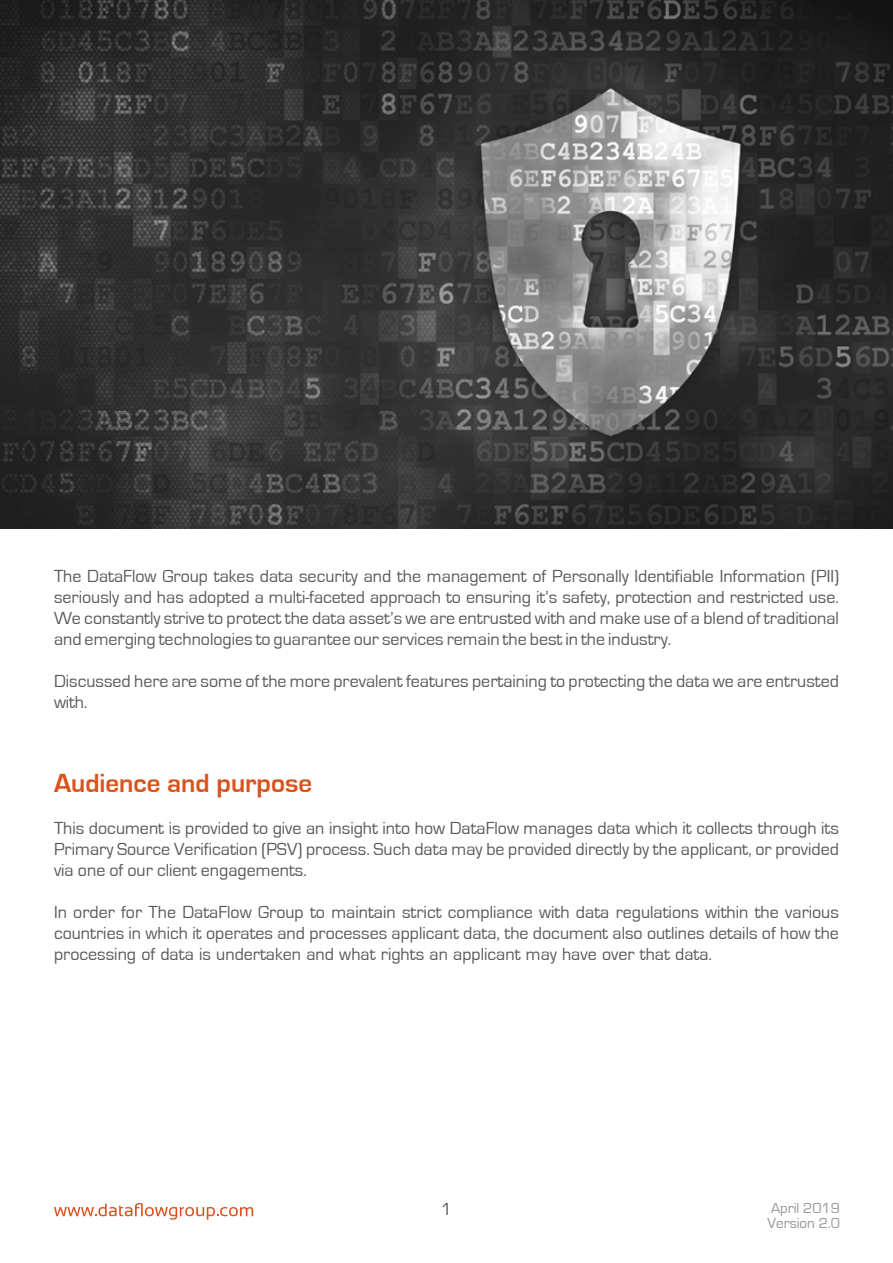
<style>
.page{position:relative;width:893px;height:1263px;background:#fff}
.page>*{position:absolute;margin:0;border:0;box-sizing:border-box;transform-origin:0 0}
.t1{font:700 27px "Eurostile";color:#d9531e}
.t2{font:18px/21px "Eurostile";color:#58595b;text-align:justify}
.t3{font:15px/15px "Eurostile";color:#939598}
</style>
<div class="page">
<svg style="left:54px;top:1203px;width:199px;height:16px"></svg>
<img style="left:0;top:0;width:893px;height:529px">
<p class="t2" style="left:54px;top:566px;width:786px">The DataFlow Group takes data security and the management of Personally Identifiable Information (PII) seriously and has adopted a multi-faceted approach to ensuring it’s safety, protection and restricted use.<br>We constantly strive to protect the data asset’s we are entrusted with and make use of a blend of traditional and emerging technologies to guarantee our services remain the best in the industry.</p>
<p class="t2" style="left:54px;top:671px;width:786px">Discussed here are some of the more prevalent features pertaining to protecting the data we are entrusted with.</p>
<h1 class="t1" style="left:54px;top:768px;width:260px">Audience and purpose</h1>
<p class="t2" style="left:54px;top:818px;width:786px">This document is provided to give an insight into how DataFlow manages data which it collects through its Primary Source Verification (PSV) process. Such data may be provided directly by the applicant, or provided via one of our client engagements.</p>
<p class="t2" style="left:54px;top:902px;width:786px">In order for The DataFlow Group to maintain strict compliance with data regulations within the various countries in which it operates and processes applicant data, the document also outlines details of how the processing of data is undertaken and what rights an applicant may have over that data.</p>
<p class="t2" style="left:441px;top:1199px;width:13px">1</p>
<p class="t3" style="left:768px;top:1201px;width:74px">April 2019<br>Version 2.0</p>
</div>
